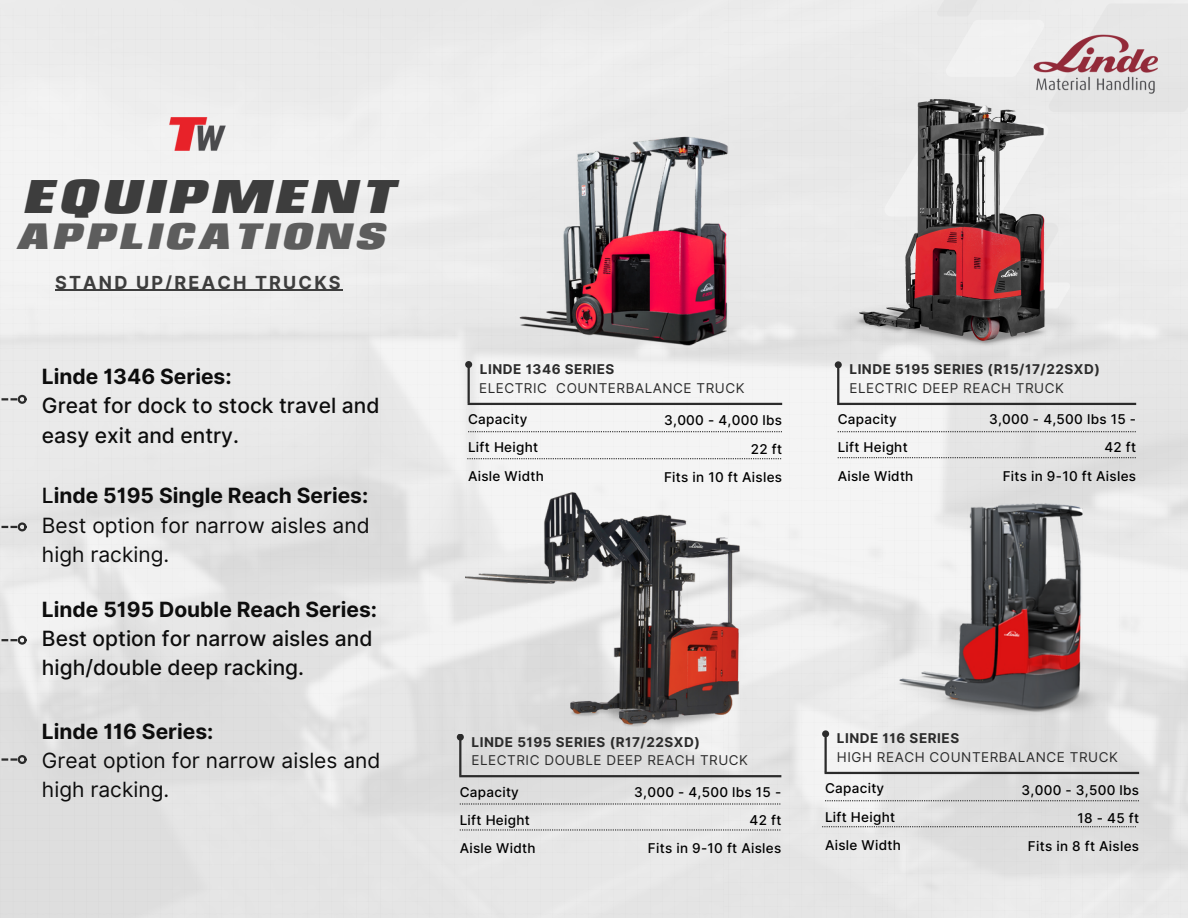
<style>
.page{position:relative;width:1188px;height:918px;background:#fff}
.page>*{position:absolute;margin:0;border:0;box-sizing:border-box;transform-origin:0 0}
.t1{font:italic 900 47.1px "Eurocine";letter-spacing:.12em;color:#3d3d3d}
.t2{font:italic 900 36.6px "Eurocine";letter-spacing:.12em;color:#5d5d5d}
.t3{font:21px/29.2px "Inter";color:#0d0d0d}
.t4{font:500 21px/29.2px "Inter";color:#0d0d0d}
.t5{font:700 21px "Inter";color:#0d0d0d}
.t6{font:700 18px "Inter";letter-spacing:.12em;color:#3d3d3d}
.t7{font:500 13.5px/28px "Inter";letter-spacing:.02em;color:#000;text-align:right}
.t8{font:13.5px "Inter";letter-spacing:.04em;color:#2b2b2b}
.t9{font:700 13.5px "Inter";letter-spacing:.04em;color:#2b2b2b}
.s1{font-weight:500}
.s2{font-weight:700}
</style>
<div class="page">
<div style="left:0;top:624px;width:253px;height:294px;background:#dedede"></div>
<svg style="left:0;top:316px;width:253px;height:307px;background:#e8e8e8"></svg>
<div style="left:0;top:8px;width:253px;height:306px;background:#f1f1f1"></div>
<svg style="left:253px;top:624px;width:307px;height:294px;background:#e3e3e3"></svg>
<svg style="left:253px;top:316px;width:307px;height:307px;fill:#e8e8e8"></svg>
<div style="left:253px;top:8px;width:307px;height:306px;background:#ededed"></div>
<svg style="left:560px;top:728px;width:164px;height:190px;background:#e3e3e3"></svg>
<div style="left:560px;top:361px;width:158px;height:117px;background:#f4f4f4"></div>
<div style="left:560px;top:8px;width:158px;height:114px;background:#ececec"></div>
<svg style="left:724px;top:617px;width:141px;height:301px;fill:#e7e7e7"></svg>
<svg style="left:724px;top:309px;width:153px;height:306px;fill:#f4f4f4"></svg>
<div style="left:724px;top:0;width:158px;height:307px;background:#eaeaea"></div>
<svg style="left:877px;top:352px;width:159px;height:134px;fill:#e6e6e6"></svg>
<div style="left:877px;top:4px;width:59px;height:78px;background:#eaeaea"></div>
<svg style="left:1041px;top:316px;width:147px;height:307px;fill:#e6e6e6"></svg>
<div style="left:1091px;top:112px;width:97px;height:202px;background:#ebebeb"></div>
<svg style="left:467px;top:458px;width:314px;height:1px"></svg>
<svg style="left:468px;top:431px;width:314px;height:1px"></svg>
<hr style="left:468px;top:403px;width:314px;height:2px;background:#2b2b2b">
<hr style="left:468px;top:365px;width:2px;height:38px;background:#2b2b2b">
<div style="left:465px;top:361px;width:7px;height:7px;background:#2b2b2b;border-radius:50%"></div>
<div style="left:936px;top:0;width:252px;height:112px;background:#eaeaea"></div>
<img style="left:496px;top:122px;width:255px;height:239px">
<svg style="left:838px;top:457px;width:298px;height:1px"></svg>
<svg style="left:838px;top:431px;width:298px;height:1px"></svg>
<hr style="left:837px;top:403px;width:299px;height:2px;background:#2b2b2b">
<hr style="left:837px;top:365px;width:2px;height:38px;background:#2b2b2b">
<div style="left:835px;top:361px;width:7px;height:7px;background:#2b2b2b;border-radius:50%"></div>
<img style="left:822px;top:82px;width:269px;height:270px">
<img style="left:865px;top:486px;width:244px;height:138px">
<svg style="left:822px;top:624px;width:366px;height:294px;background:#d8d2d2"></svg>
<svg style="left:460px;top:829px;width:320px;height:2px"></svg>
<svg style="left:460px;top:803px;width:320px;height:2px"></svg>
<hr style="left:459px;top:775px;width:322px;height:2px;background:#2b2b2b">
<hr style="left:459px;top:737px;width:2px;height:39px;background:#2b2b2b">
<div style="left:457px;top:734px;width:7px;height:7px;background:#2b2b2b;border-radius:50%"></div>
<img style="left:601px;top:728px;width:127px;height:2px">
<img style="left:465px;top:478px;width:318px;height:250px">
<img style="left:170px;top:117px;width:56px;height:34px">
<hr style="left:55px;top:290px;width:288px;height:1px;background:#3d3d3d">
<img style="left:1023px;top:34px;width:135px;height:62px">
<svg style="left:0;top:758px;width:17px;height:3px"></svg>
<div style="left:18px;top:755px;width:9px;height:9px;border:2px solid #2b2b2b;border-radius:50%"></div>
<svg style="left:0;top:639px;width:17px;height:2px"></svg>
<div style="left:18px;top:636px;width:9px;height:9px;border:2px solid #2b2b2b;border-radius:50%"></div>
<svg style="left:0;top:526px;width:17px;height:2px"></svg>
<div style="left:18px;top:522px;width:9px;height:9px;border:2px solid #2b2b2b;border-radius:50%"></div>
<svg style="left:0;top:398px;width:17px;height:2px"></svg>
<div style="left:18px;top:395px;width:9px;height:9px;border:2px solid #2b2b2b;border-radius:50%"></div>
<p class="t1" style="left:25px;top:165px;width:372px">EQUIPMENT</p>
<h3 class="t2" style="left:18px;top:213px;width:370px">APPLICATIONS</h3>
<p class="t6" style="left:55px;top:271px;width:287px">STAND UP/REACH TRUCKS</p>
<h6 class="t5" style="left:42px;top:364px;width:191px">Linde 1346 Series:</h6>
<p class="t4" style="left:42px;top:391px;width:339px">Great for dock to stock travel and easy exit and entry.</p>
<h4 class="t5" style="left:42px;top:483px;width:328px"><span class="s1">L</span>inde 5195 Single Reach Series:</h4>
<p class="t3" style="left:42px;top:510px;width:329px">Best option for narrow aisles and high racking.</p>
<p class="t5" style="left:42px;top:596px;width:337px">Linde 5195 Double Reach Series:</p>
<p class="t4" style="left:42px;top:624px;width:332px">Best option for narrow aisles and high/double deep racking.</p>
<p class="t3" style="left:42px;top:717px;width:340px"><span class="s2">Linde 116 Series:<br></span>Great option for narrow aisles and high racking.</p>
<p class="t9" style="left:480px;top:361px;width:136px">LINDE 1346 SERIES</p>
<p class="t8" style="left:479px;top:380px;width:267px">ELECTRIC COUNTERBALANCE TRUCK</p>
<p class="t7" style="left:468px;top:405px;width:61px">Capacity</p>
<p class="t7" style="left:468px;top:434px;width:72px">Lift Height</p>
<p class="t7" style="left:468px;top:462px;width:77px">Aisle Width</p>
<p class="t7" style="left:664px;top:407px;width:119px">3,000 - 4,000 lbs</p>
<h1 class="t7" style="left:751px;top:435px;width:33px">22 ft</h1>
<h2 class="t7" style="left:664px;top:463px;width:120px">Fits in 10 ft Aisles</h2>
<p class="t9" style="left:849px;top:361px;width:252px">LINDE 5195 SERIES (R15/17/22SXD)</p>
<p class="t8" style="left:849px;top:380px;width:216px">ELECTRIC DEEP REACH TRUCK</p>
<p class="t7" style="left:838px;top:405px;width:61px">Capacity</p>
<p class="t7" style="left:838px;top:434px;width:72px">Lift Height</p>
<p class="t7" style="left:838px;top:462px;width:77px">Aisle Width</p>
<p class="t7" style="left:989px;top:405px;width:149px">3,000 - 4,500 lbs 15 -<br>42 ft</p>
<p class="t7" style="left:1003px;top:462px;width:135px">Fits in 9-10 ft Aisles</p>
<p class="t9" style="left:472px;top:734px;width:230px">LINDE 5195 SERIES (R17/22SXD)</p>
<h4 class="t8" style="left:472px;top:752px;width:278px">ELECTRIC DOUBLE DEEP REACH TRUCK</h4>
<p class="t7" style="left:460px;top:778px;width:61px">Capacity</p>
<h3 class="t7" style="left:460px;top:806px;width:72px">Lift Height</h3>
<p class="t7" style="left:460px;top:834px;width:77px">Aisle Width</p>
<p class="t7" style="left:634px;top:778px;width:149px">3,000 - 4,500 lbs 15 -<br>42 ft</p>
<p class="t7" style="left:648px;top:834px;width:135px">Fits in 9-10 ft Aisles</p>
<p class="t9" style="left:837px;top:731px;width:124px">LINDE 116 SERIES</p>
<p class="t7" style="left:825px;top:774px;width:61px">Capacity</p>
<p class="t7" style="left:825px;top:803px;width:72px">Lift Height</p>
<p class="t7" style="left:825px;top:831px;width:77px">Aisle Width</p>
<p class="t8" style="left:837px;top:749px;width:283px">HIGH REACH COUNTERBALANCE TRUCK</p>
<p class="t7" style="left:1022px;top:776px;width:119px">3,000 - 3,500 lbs</p>
<p class="t7" style="left:1078px;top:804px;width:63px">18 - 45 ft</p>
<p class="t7" style="left:1028px;top:832px;width:113px">Fits in 8 ft Aisles</p>
</div>
